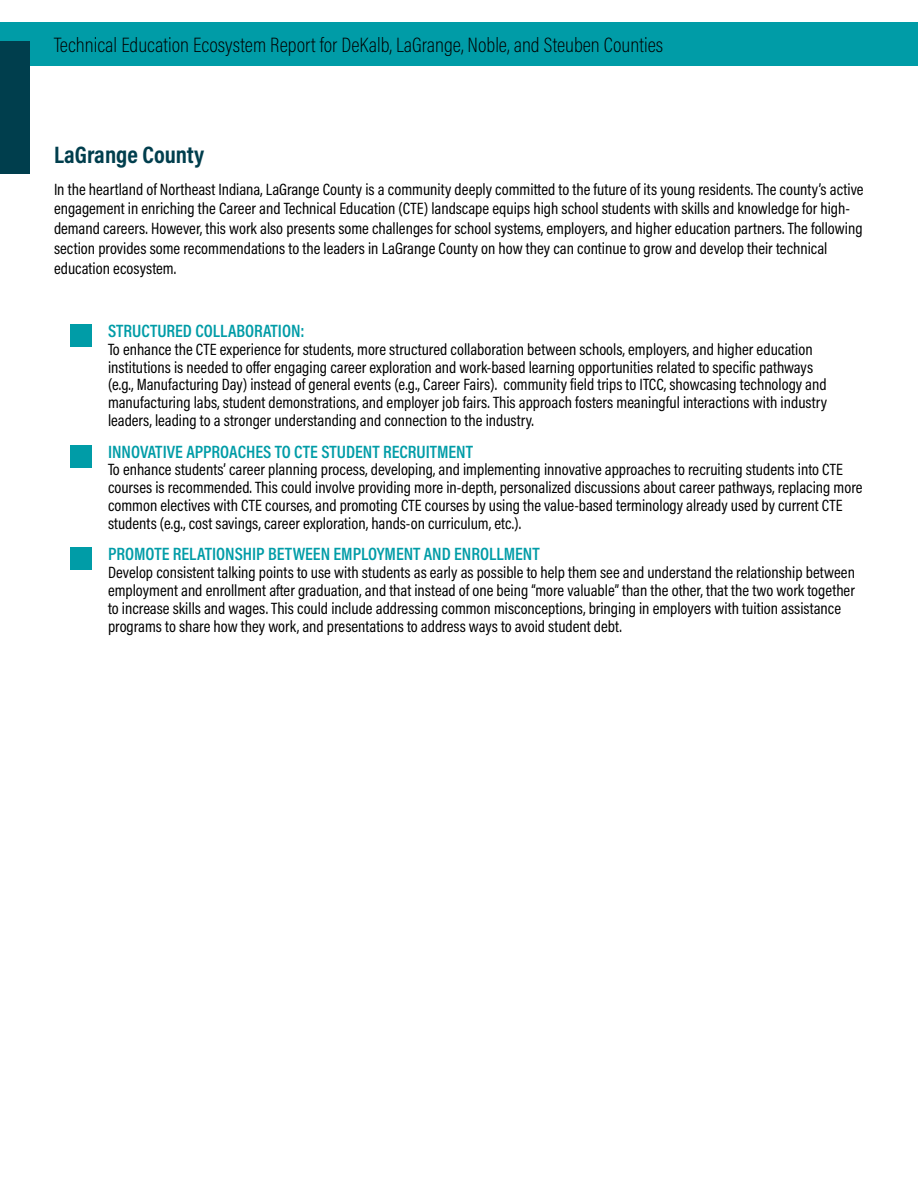
<style>
.page{position:relative;width:918px;height:1188px;background:#fff}
.page>*{position:absolute;margin:0;border:0;box-sizing:border-box;transform-origin:0 0}
.t1{font:700 24px "Acumin Pro Cond";color:#003e4d}
.t2{font:200 21px "Acumin Pro Cond";color:#000}
.t3{font:600 18px "Acumin Pro Cond";color:#009ca7}
.t4{font:16.5px/17.9px "Acumin Pro Cond";color:#000}
</style>
<div class="page">
<div style="left:0;top:22px;width:918px;height:44px;background:#009ca7"></div>
<div style="left:0;top:41px;width:30px;height:133px;background:#003e4d"></div>
<div style="left:70px;top:324px;width:22px;height:23px;background:#009ca7"></div>
<div style="left:70px;top:548px;width:22px;height:22px;background:#009ca7"></div>
<div style="left:70px;top:445px;width:22px;height:23px;background:#009ca7"></div>
<p class="t2" style="left:54px;top:31px;width:611px">Technical Education Ecosystem Report for DeKalb, LaGrange, Noble, and Steuben Counties</p>
<h1 class="t1" style="left:54px;top:139px;width:152px">LaGrange County</h1>
<p class="t4" style="left:54px;top:179px;width:811px;line-height:19.8px">In the heartland of Northeast Indiana, LaGrange County is a community deeply committed to the future of its young residents. The county’s active engagement in enriching the Career and Technical Education (CTE) landscape equips high school students with skills and knowledge for high&shy;demand careers. However, this work also presents some challenges for school systems, employers, and higher education partners. The following section provides some recommendations to the leaders in LaGrange County on how they can continue to grow and develop their technical education ecosystem.</p>
<p class="t3" style="left:108px;top:319px;width:198px">STRUCTURED COLLABORATION:</p>
<p class="t4" style="left:108px;top:340px;width:721px">To enhance the CTE experience for students, more structured collaboration between schools, employers, and higher education institutions is needed to offer engaging career exploration and work-based learning opportunities related to specific pathways (e.g., Manufacturing Day) instead of general events (e.g., Career Fairs). community field trips to ITCC, showcasing technology and manufacturing labs, student demonstrations, and employer job fairs. This approach fosters meaningful interactions with industry leaders, leading to a stronger understanding and connection to the industry.</p>
<p class="t3" style="left:108px;top:440px;width:367px">INNOVATIVE APPROACHES TO CTE STUDENT RECRUITMENT</p>
<p class="t4" style="left:108px;top:460px;width:756px">To enhance students’ career planning process, developing, and implementing innovative approaches to recruiting students into CTE courses is recommended. This could involve providing more in-depth, personalized discussions about career pathways, replacing more common electives with CTE courses, and promoting CTE courses by using the value-based terminology already used by current CTE students (e.g., cost savings, career exploration, hands-on curriculum, etc.).</p>
<p class="t3" style="left:108px;top:542px;width:433px">PROMOTE RELATIONSHIP BETWEEN EMPLOYMENT AND ENROLLMENT</p>
<p class="t4" style="left:108px;top:563px;width:748px">Develop consistent talking points to use with students as early as possible to help them see and understand the relationship between employment and enrollment after graduation, and that instead of one being “more valuable” than the other, that the two work together to increase skills and wages. This could include addressing common misconceptions, bringing in employers with tuition assistance programs to share how they work, and presentations to address ways to avoid student debt.</p>
</div>
